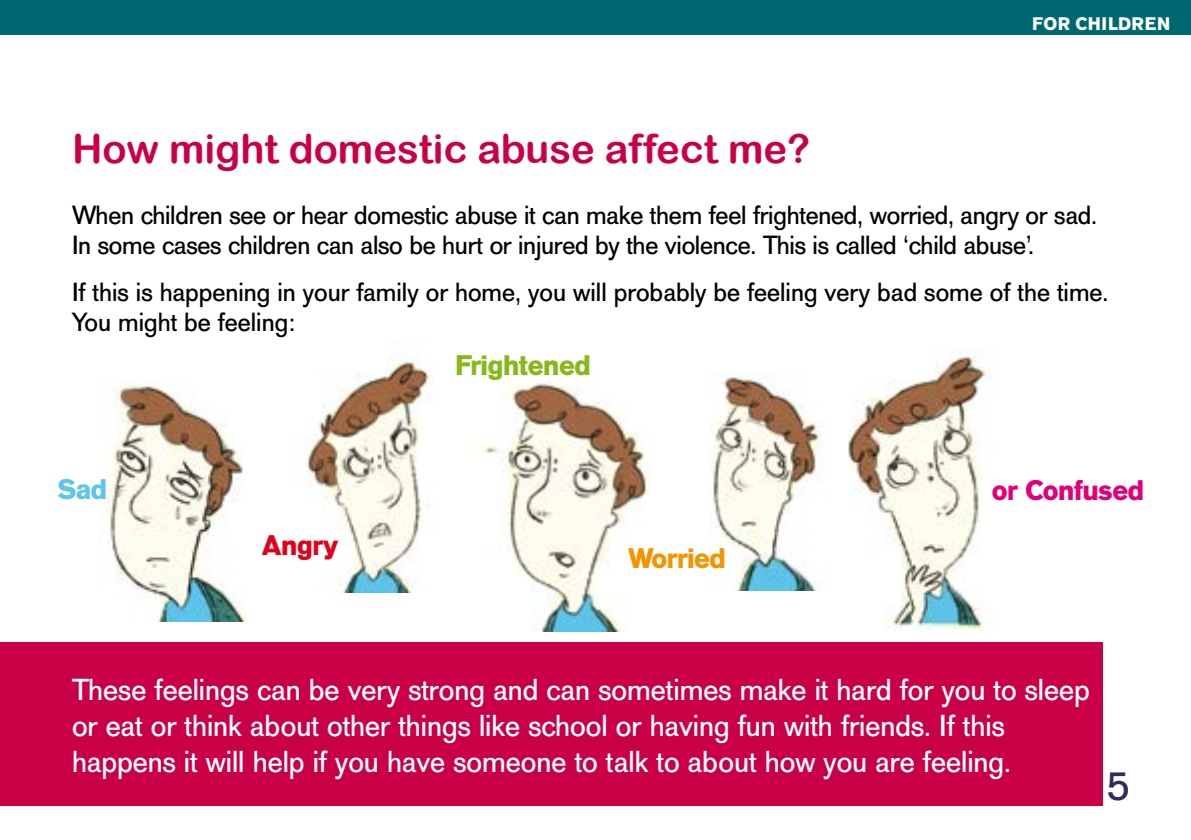
<style>
.page{position:relative;width:1191px;height:840px;background:#fff}
.page>*{position:absolute;margin:0;border:0;box-sizing:border-box;transform-origin:0 0}
.t1{font:40px "Arial Rounded MT Bold";color:#ca0047}
.t2{font:40px "AG Old Face";color:#322a5e}
.t3{font:30px/36px "AG Old Face";color:#fff}
.t4{font:700 28px "AG Old Face";letter-spacing:-.015em;color:#86b918}
.t5{font:700 28px "AG Old Face";letter-spacing:-.015em;color:#e2007a}
.t6{font:700 28px "AG Old Face";letter-spacing:-.015em;color:#f39400}
.t7{font:700 28px "AG Old Face";letter-spacing:-.015em;color:#e2001a}
.t8{font:700 28px "AG Old Face";color:#5ec5ed}
.t9{font:26px/30px "AG Old Face";letter-spacing:-.01em;color:#000}
.t10{font:700 18px "AG Old Face";letter-spacing:.04em;color:#fff}
</style>
<div class="page">
<div style="left:0;top:642px;width:1102px;height:163px;background:#ca0047"></div>
<div style="left:0;top:0;width:1191px;height:35px;background:#006871"></div>
<img style="left:99px;top:384px;width:147px;height:237px">
<img style="left:304px;top:355px;width:130px;height:237px">
<img style="left:483px;top:383px;width:166px;height:247px">
<img style="left:711px;top:372px;width:110px;height:218px">
<img style="left:848px;top:348px;width:145px;height:281px">
<p class="t10" style="left:1032px;top:13px;width:140px">FOR CHILDREN</p>
<h1 class="t1" style="left:72px;top:125px;width:739px">How might domestic abuse affect me?</h1>
<p class="t9" style="left:72px;top:200px;width:1026px">When children see or hear domestic abuse it can make them feel frightened, worried, angry or sad.<br>In some cases children can also be hurt or injured by the violence. This is called ‘child abuse’.</p>
<p class="t9" style="left:72px;top:277px;width:1038px">If this is happening in your family or home, you will probably be feeling very bad some of the time.<br>You might be feeling:</p>
<p class="t8" style="left:58px;top:471px;width:51px">Sad</p>
<p class="t7" style="left:262px;top:528px;width:77px">Angry</p>
<p class="t4" style="left:455px;top:348px;width:137px">Frightened</p>
<p class="t6" style="left:628px;top:541px;width:99px">Worried</p>
<p class="t5" style="left:992px;top:473px;width:154px">or Confused</p>
<p class="t3" style="left:72px;top:672px;width:1019px">These feelings can be very strong and can sometimes make it hard for you to sleep or eat or think about other things like school or having fun with friends. If this happens it will help if you have someone to talk to about how you are feeling.</p>
<h1 class="t2" style="left:1106px;top:762px;width:26px">5</h1>
</div>
